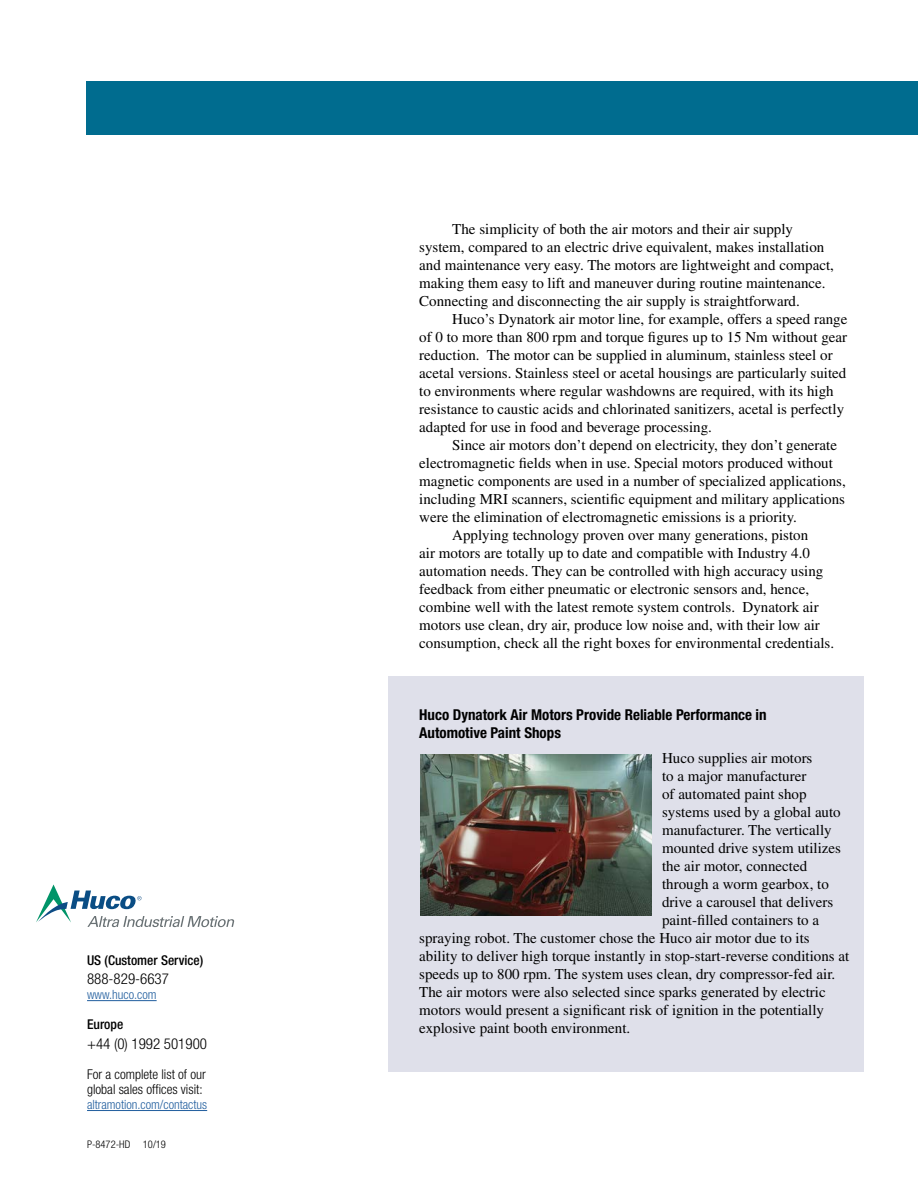
<style>
.page{position:relative;width:918px;height:1188px;background:#fff}
.page>*{position:absolute;margin:0;border:0;box-sizing:border-box;transform-origin:0 0}
.t1{font:15px/18px "Times LT Std";color:#000}
.t2{font:700 condensed 15px/18px "Helvetica Neue LT Std";color:#000}
.t3{font:300 condensed 15px "Helvetica Neue LT Std";color:#000}
.t4{font:300 condensed 13.5px/15px "Helvetica Neue LT Std";color:#000}
.t5{font:500 condensed 13.5px "Helvetica Neue LT Std";color:#000}
.t6{font:300 condensed 12.75px "Helvetica Neue LT Std";color:#215e9e}
.t7{font:300 condensed 10.5px "Helvetica Neue LT Std";color:#000}
</style>
<div class="page">
<div style="left:389px;top:676px;width:475px;height:395px;background:#dfe0ea"></div>
<div style="left:86px;top:81px;width:832px;height:54px;background:#006c8f"></div>
<img style="left:420px;top:755px;width:232px;height:161px">
<svg style="left:36px;top:885px;width:198px;height:42px"></svg>
<hr style="left:87px;top:1000px;width:70px;height:1px;background:#215e9e">
<hr style="left:87px;top:1110px;width:120px;height:1px;background:#215e9e">
<p class="t5" style="left:87px;top:952px;width:118px">US (Customer Service)</p>
<p class="t3" style="left:87px;top:970px;width:83px">888-829-6637</p>
<p class="t6" style="left:87px;top:988px;width:71px">www.huco.com</p>
<p class="t5" style="left:87px;top:1017px;width:38px">Europe</p>
<p class="t3" style="left:87px;top:1035px;width:122px">+44 (0) 1992 501900</p>
<p class="t4" style="left:87px;top:1067px;width:120px">For a complete list of our global sales offices visit:</p>
<p class="t6" style="left:87px;top:1097px;width:122px">altramotion.com/contactus</p>
<p class="t7" style="left:87px;top:1138px;width:80px">P-8472-HD 10/19</p>
<p class="t1" style="left:419px;top:220px;width:416px;text-indent:33px">The simplicity of both the air motors and their air supply system, compared to an electric drive equivalent, makes installation and maintenance very easy. The motors are lightweight and compact, making them easy to lift and maneuver during routine maintenance.<br>Connecting and disconnecting the air supply is straightforward.</p>
<p class="t1" style="left:419px;top:310px;width:430px;text-indent:33px">Huco’s Dynatork air motor line, for example, offers a speed range of 0 to more than 800 rpm and torque figures up to 15 Nm without gear reduction. The motor can be supplied in aluminum, stainless steel or acetal versions. Stainless steel or acetal housings are particularly suited to environments where regular washdowns are required, with its high resistance to caustic acids and chlorinated sanitizers, acetal is perfectly adapted for use in food and beverage processing.</p>
<p class="t1" style="left:419px;top:436px;width:428px;text-indent:33px">Since air motors don’t depend on electricity, they don’t generate electromagnetic fields when in use. Special motors produced without magnetic components are used in a number of specialized applications, including MRI scanners, scientific equipment and military applications were the elimination of electromagnetic emissions is a priority.</p>
<p class="t1" style="left:419px;top:526px;width:416px;text-indent:33px">Applying technology proven over many generations, piston<br>air motors are totally up to date and compatible with Industry 4.0 automation needs. They can be controlled with high accuracy using feedback from either pneumatic or electronic sensors and, hence, combine well with the latest remote system controls. Dynatork air motors use clean, dry air, produce low noise and, with their low air consumption, check all the right boxes for environmental credentials.</p>
<p class="t2" style="left:419px;top:705px;width:349px">Huco Dynatork Air Motors Provide Reliable Performance in<br>Automotive Paint Shops</p>
<p class="t1" style="left:662px;top:749px;width:152px">Huco supplies air motors</p>
<p class="t1" style="left:662px;top:767px;width:146px">to a major manufacturer</p>
<p class="t1" style="left:662px;top:785px;width:146px">of automated paint shop</p>
<p class="t1" style="left:662px;top:803px;width:180px">systems used by a global auto</p>
<p class="t1" style="left:662px;top:821px;width:171px">manufacturer. The vertically</p>
<p class="t1" style="left:662px;top:839px;width:180px">mounted drive system utilizes</p>
<p class="t1" style="left:662px;top:857px;width:147px">the air motor, connected</p>
<p class="t1" style="left:662px;top:875px;width:168px">through a worm gearbox, to</p>
<p class="t1" style="left:662px;top:893px;width:173px">drive a carousel that delivers</p>
<p class="t1" style="left:662px;top:911px;width:159px">paint-filled containers to a</p>
<p class="t1" style="left:419px;top:929px;width:392px">spraying robot. The customer chose the Huco air motor due to its</p>
<p class="t1" style="left:419px;top:947px;width:432px">ability to deliver high torque instantly in stop-start-reverse conditions at</p>
<p class="t1" style="left:419px;top:965px;width:418px">speeds up to 800 rpm. The system uses clean, dry compressor-fed air.</p>
<p class="t1" style="left:419px;top:983px;width:408px">The air motors were also selected since sparks generated by electric</p>
<p class="t1" style="left:419px;top:1001px;width:406px">motors would present a significant risk of ignition in the potentially</p>
<p class="t1" style="left:419px;top:1019px;width:213px">explosive paint booth environment.</p>
</div>
